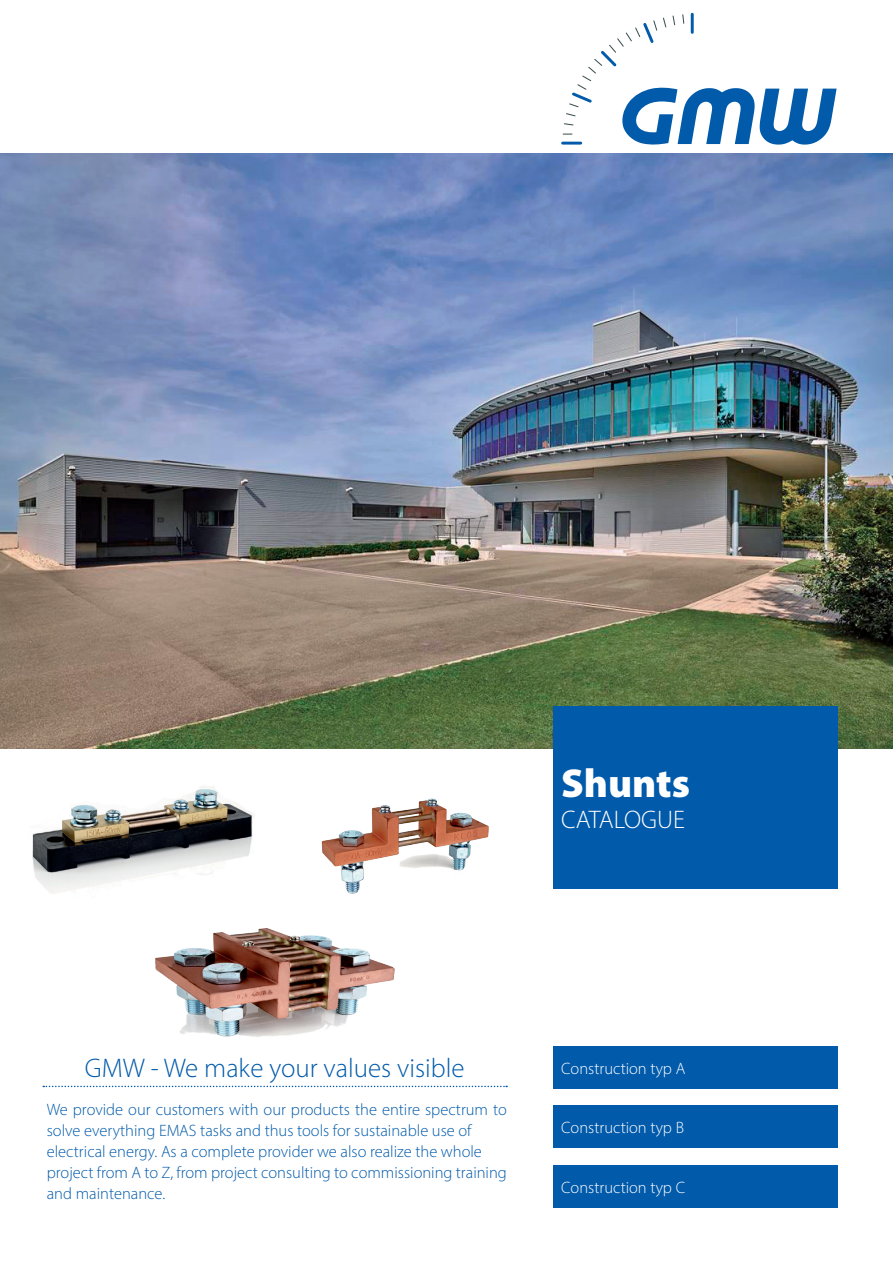
<style>
.page{position:relative;width:893px;height:1263px;background:#fff}
.page>*{position:absolute;margin:0;border:0;box-sizing:border-box;transform-origin:0 0}
.t1{font:900 40.5px "Myriad Pro";color:#fff}
.t2{font:300 27px "Myriad Pro";color:#015aaa}
.t3{font:300 25.5px "Myriad Pro";color:#fff}
.t4{font:300 16.5px/21px "Myriad Pro";color:#015aaa}
.t5{font:300 16.5px "Myriad Pro";color:#fff}
</style>
<div class="page">
<img style="left:0;top:153px;width:893px;height:595px">
<svg style="left:562px;top:14px;width:275px;height:131px"></svg>
<div style="left:553px;top:1165px;width:285px;height:43px;background:#015aaa"></div>
<div style="left:553px;top:1106px;width:285px;height:42px;background:#015aaa"></div>
<div style="left:553px;top:706px;width:285px;height:183px;background:#015aaa"></div>
<svg style="left:43px;top:1086px;width:464px;height:1px"></svg>
<img style="left:32px;top:786px;width:222px;height:108px">
<img style="left:321px;top:798px;width:168px;height:81px">
<img style="left:63px;top:879px;width:404px;height:207px">
<div style="left:553px;top:1046px;width:285px;height:43px;background:#015aaa"></div>
<h1 class="t1" style="left:561px;top:756px;width:130px">Shunts</h1>
<h3 class="t3" style="left:561px;top:804px;width:125px">CATALOGUE</h3>
<h2 class="t2" style="left:85px;top:1052px;width:381px">GMW - We make your values visible</h2>
<p class="t4" style="left:47px;top:1099px;width:462px">We provide our customers with our products the entire spectrum to solve everything EMAS tasks and thus tools for sustainable use of electrical energy. As a complete provider we also realize the whole project from A to Z, from project consulting to commissioning training and maintenance.</p>
<p class="t5" style="left:561px;top:1058px;width:126px">Construction typ A</p>
<p class="t5" style="left:561px;top:1118px;width:124px">Construction typ B</p>
<p class="t5" style="left:561px;top:1177px;width:125px">Construction typ C</p>
</div>
